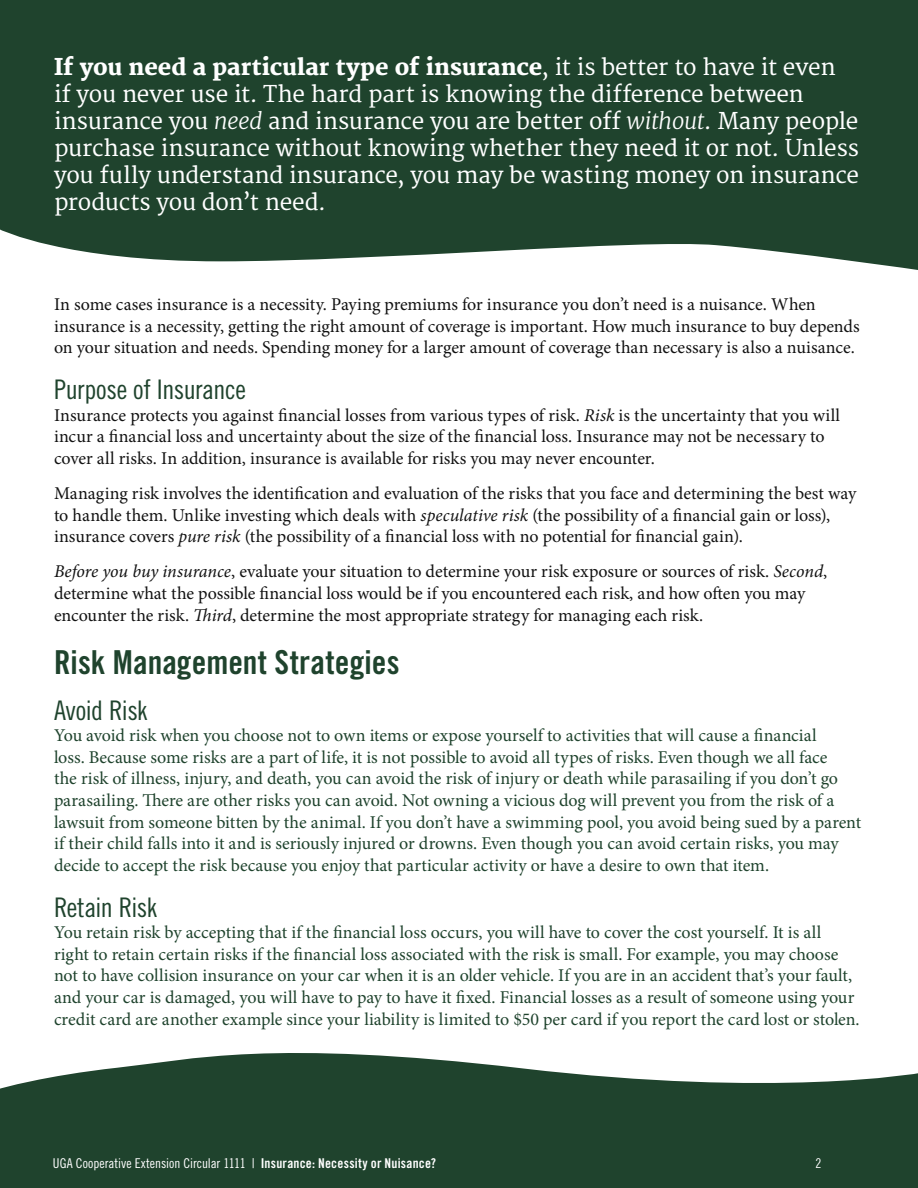
<style>
.page{position:relative;width:918px;height:1188px;background:#fff}
.page>*{position:absolute;margin:0;border:0;box-sizing:border-box;transform-origin:0 0}
.Footer_Pub_Info{font:33px "Trade Gothic LT Std Bd Cn 20";letter-spacing:.005em;color:#1f432d}
.Footer_Pub_Info-2{font:27px "Trade Gothic LT Std Cn 18";letter-spacing:-.02em;color:#1f432d}
.Footer_Pub_Info-3{font:22.5px/27px "Merriweather";letter-spacing:-.01em;color:#fff}
.Footer_Pub_Info-4{font:18px/21.6px "Minion Pro";letter-spacing:-.005em;color:#1f432d}
.Footer_Pub_Info-5{font:18px/21.6px "Minion Pro";color:#121212}
.t1{font:13.5px "Trade Gothic LT Std Cn 18";color:#fff}
.s1{font-weight:800}
.s2{font-weight:300;font-style:italic}
.s3{font-style:italic}
.s4{font-family:"Trade Gothic LT Std Bd Cn 20"}
</style>
<div class="page">
<svg style="left:0;top:1053px;width:918px;height:135px;background:#3a5a46"></svg>
<div style="left:0;top:0;width:918px;height:270px;background:#1f432d"></div>
<p class="Footer_Pub_Info-3" style="left:54px;top:55px;width:807px"><span class="s1">If you need a particular type of insurance</span>, it is better to have it even<br>if you never use it. The hard part is knowing the difference between insurance you <span class="s2">need</span> and insurance you are better off <span class="s2">without</span>. Many people purchase insurance without knowing whether they need it or not. Unless you fully understand insurance, you may be wasting money on insurance products you don’t need.</p>
<p class="Footer_Pub_Info-5" style="left:54px;top:294px;width:807px">In some cases insurance is a necessity. Paying premiums for insurance you don’t need is a nuisance. When insurance is a necessity, getting the right amount of coverage is important. How much insurance to buy depends on your situation and needs. Spending money for a larger amount of coverage than necessary is also a nuisance.</p>
<p class="Footer_Pub_Info-2" style="left:54px;top:374px;width:193px">Purpose of Insurance</p>
<p class="Footer_Pub_Info-5" style="left:54px;top:404px;width:788px">Insurance protects you against financial losses from various types of risk. <span class="s3">Risk</span> is the uncertainty that you will incur a financial loss and uncertainty about the size of the financial loss. Insurance may not be necessary to cover all risks. In addition, insurance is available for risks you may never encounter.</p>
<p class="Footer_Pub_Info-5" style="left:54px;top:483px;width:804px">Managing risk involves the identification and evaluation of the risks that you face and determining the best way to handle them. Unlike investing which deals with <span class="s3">speculative risk</span> (the possibility of a financial gain or loss), insurance covers <span class="s3">pure risk</span> (the possibility of a financial loss with no potential for financial gain).</p>
<p class="Footer_Pub_Info-5" style="left:54px;top:561px;width:775px"><span class="s3">Before you buy insurance</span>, evaluate your situation to determine your risk exposure or sources of risk. <span class="s3">Second</span>, determine what the possible financial loss would be if you encountered each risk, and how often you may encounter the risk. <span class="s3">Third</span>, determine the most appropriate strategy for managing each risk.</p>
<p class="Footer_Pub_Info" style="left:54px;top:642px;width:347px">Risk Management Strategies</p>
<p class="Footer_Pub_Info-2" style="left:54px;top:694px;width:95px">Avoid Risk</p>
<p class="Footer_Pub_Info-4" style="left:54px;top:725px;width:809px">You avoid risk when you choose not to own items or expose yourself to activities that will cause a financial<br>loss. Because some risks are a part of life, it is not possible to avoid all types of risks. Even though we all face<br>the risk of illness, injury, and death, you can avoid the risk of injury or death while parasailing if you don’t go parasailing. There are other risks you can avoid. Not owning a vicious dog will prevent you from the risk of a lawsuit from someone bitten by the animal. If you don’t have a swimming pool, you avoid being sued by a parent if their child falls into it and is seriously injured or drowns. Even though you can avoid certain risks, you may decide to accept the risk because you enjoy that particular activity or have a desire to own that item.</p>
<p class="Footer_Pub_Info-2" style="left:54px;top:891px;width:105px">Retain Risk</p>
<p class="Footer_Pub_Info-4" style="left:54px;top:922px;width:807px">You retain risk by accepting that if the financial loss occurs, you will have to cover the cost yourself. It is all right to retain certain risks if the financial loss associated with the risk is small. For example, you may choose not to have collision insurance on your car when it is an older vehicle. If you are in an accident that’s your fault, and your car is damaged, you will have to pay to have it fixed. Financial losses as a result of someone using your credit card are another example since your liability is limited to $50 per card if you report the card lost or stolen.</p>
<p class="t1" style="left:53px;top:1155px;width:385px">UGA Cooperative Extension Circular 1111 | <span class="s4">Insurance: Necessity or Nuisance?</span></p>
<p class="t1" style="left:815px;top:1155px;width:7px">2</p>
</div>
